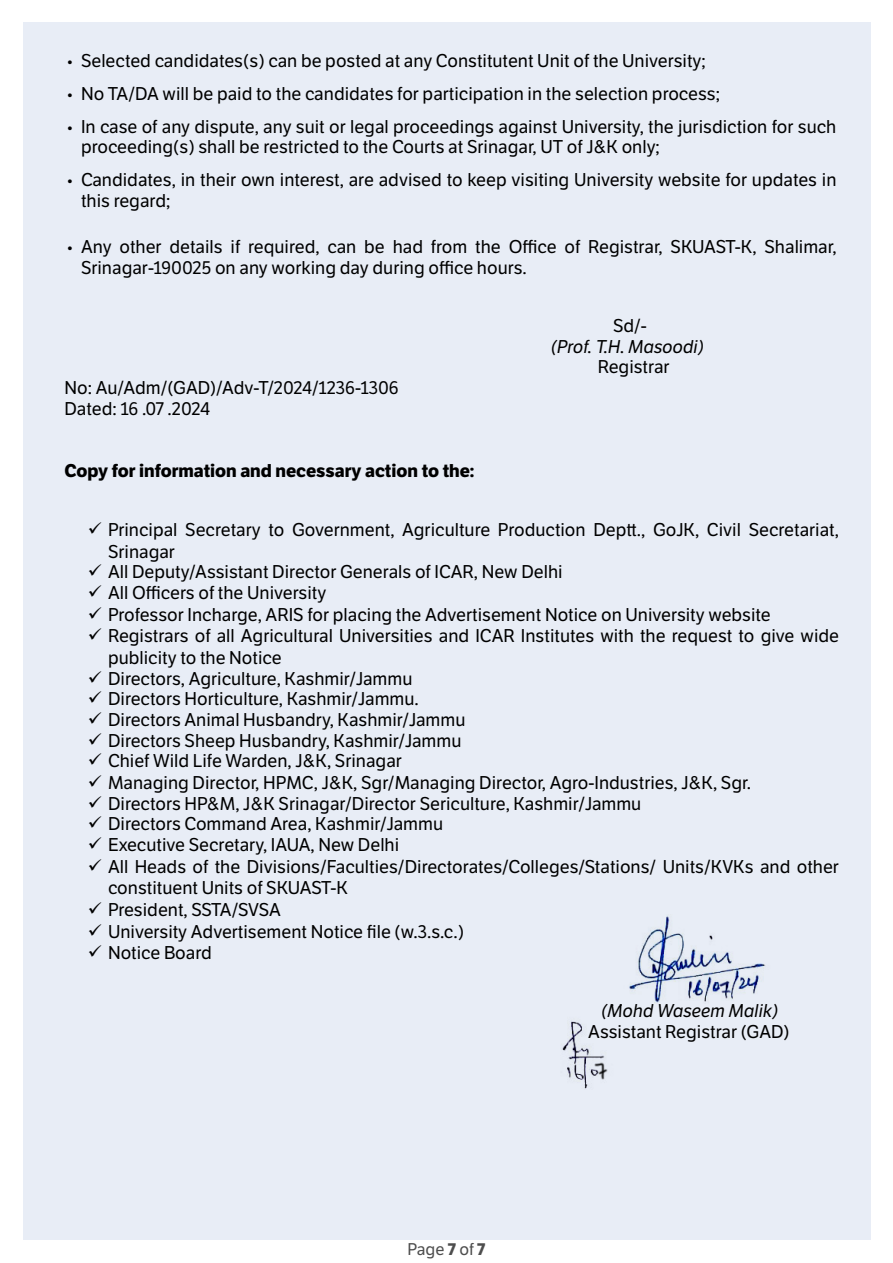
<style>
.page{position:relative;width:893px;height:1263px;background:#fff}
.page>*{position:absolute;margin:0;border:0;box-sizing:border-box;transform-origin:0 0}
.List_Paragraph{font:18px/20.7px "LFT Etica";color:#000}
.t1{font:700 18px "LFT Etica";color:#000}
.t2{font:italic 18px "LFT Etica";color:#000}
.No_Spacing{font:16.5px "LFT Etica";color:#4d4d4d}
.s1{font-family:"Myriad Pro"}
.s2{font-weight:700}
</style>
<div class="page">
<div style="left:22px;top:22px;width:848px;height:1218px;background:#e8edf6"></div>
<img style="left:629px;top:916px;width:137px;height:87px">
<img style="left:562px;top:1021px;width:46px;height:68px">
<p class="List_Paragraph" style="left:68px;top:51px;width:639px"><span class="s1">•</span> Selected candidates(s) can be posted at any Constitutent Unit of the University;</p>
<p class="List_Paragraph" style="left:68px;top:84px;width:654px"><span class="s1">•</span> No TA/DA will be paid to the candidates for participation in the selection process;</p>
<p class="List_Paragraph" style="left:81px;top:116px;width:757px;text-indent:-14px"><span class="s1">•</span> In case of any dispute, any suit or legal proceedings against University, the jurisdiction for such proceeding(s) shall be restricted to the Courts at Srinagar, UT of J&amp;K only;</p>
<p class="List_Paragraph" style="left:81px;top:170px;width:757px;text-indent:-14px"><span class="s1">•</span> Candidates, in their own interest, are advised to keep visiting University website for updates in this regard;</p>
<p class="List_Paragraph" style="left:81px;top:237px;width:757px;text-indent:-14px"><span class="s1">•</span> Any other details if required, can be had from the Office of Registrar, SKUAST-K, Shalimar,<br>Srinagar-190025 on any working day during office hours.</p>
<p class="List_Paragraph" style="left:65px;top:378px;width:336px">No: Au/Adm/(GAD)/Adv-T/2024/1236-1306</p>
<p class="List_Paragraph" style="left:65px;top:398px;width:147px">Dated: 16 .07 .2024</p>
<p class="t1" style="left:65px;top:460px;width:411px">Copy for information and necessary action to the:</p>
<p class="List_Paragraph" style="left:613px;top:316px;width:35px">Sd/-</p>
<p class="t2" style="left:551px;top:336px;width:154px">(Prof. T.H. Masoodi)</p>
<p class="List_Paragraph" style="left:598px;top:357px;width:73px">Registrar</p>
<p class="List_Paragraph" style="left:108px;top:519px;width:732px;line-height:21.6px;text-indent:-20px">✓ Principal Secretary to Government, Agriculture Production Deptt., GoJK, Civil Secretariat,<br>Srinagar</p>
<p class="List_Paragraph" style="left:88px;top:562px;width:476px">✓ All Deputy/Assistant Director Generals of ICAR, New Delhi</p>
<p class="List_Paragraph" style="left:88px;top:583px;width:240px">✓ All Officers of the University</p>
<p class="List_Paragraph" style="left:88px;top:604px;width:685px">✓ Professor Incharge, ARIS for placing the Advertisement Notice on University website</p>
<p class="List_Paragraph" style="left:108px;top:625px;width:732px;line-height:21.6px;text-indent:-20px">✓ Registrars of all Agricultural Universities and ICAR Institutes with the request to give wide publicity to the Notice</p>
<p class="List_Paragraph" style="left:88px;top:668px;width:326px">✓ Directors, Agriculture, Kashmir/Jammu</p>
<p class="List_Paragraph" style="left:88px;top:689px;width:333px">✓ Directors Horticulture, Kashmir/Jammu.</p>
<p class="List_Paragraph" style="left:88px;top:710px;width:379px">✓ Directors Animal Husbandry, Kashmir/Jammu</p>
<p class="List_Paragraph" style="left:88px;top:730px;width:375px">✓ Directors Sheep Husbandry, Kashmir/Jammu</p>
<p class="List_Paragraph" style="left:88px;top:751px;width:316px">✓ Chief Wild Life Warden, J&amp;K, Srinagar</p>
<p class="List_Paragraph" style="left:88px;top:773px;width:665px">✓ Managing Director, HPMC, J&amp;K, Sgr/Managing Director, Agro-Industries, J&amp;K, Sgr.</p>
<p class="List_Paragraph" style="left:88px;top:793px;width:555px">✓ Directors HP&amp;M, J&amp;K Srinagar/Director Sericulture, Kashmir/Jammu</p>
<p class="List_Paragraph" style="left:88px;top:814px;width:357px">✓ Directors Command Area, Kashmir/Jammu</p>
<p class="List_Paragraph" style="left:88px;top:835px;width:313px">✓ Executive Secretary, IAUA, New Delhi</p>
<p class="List_Paragraph" style="left:108px;top:856px;width:732px;line-height:21.6px;text-indent:-20px">✓ All Heads of the Divisions/Faculties/Directorates/Colleges/Stations/ Units/KVKs and other constituent Units of SKUAST-K</p>
<p class="List_Paragraph" style="left:88px;top:900px;width:195px">✓ President, SSTA/SVSA</p>
<p class="List_Paragraph" style="left:88px;top:921px;width:378px">✓ University Advertisement Notice file (w.3.s.c.)</p>
<p class="List_Paragraph" style="left:88px;top:943px;width:126px">✓ Notice Board</p>
<p class="No_Spacing" style="left:408px;top:1239px;width:79px">Page <span class="s2">7</span> of <span class="s2">7</span></p>
<p class="t2" style="left:601px;top:1000px;width:179px">(Mohd Waseem Malik)</p>
<p class="List_Paragraph" style="left:588px;top:1022px;width:203px">Assistant Registrar (GAD)</p>
</div>
